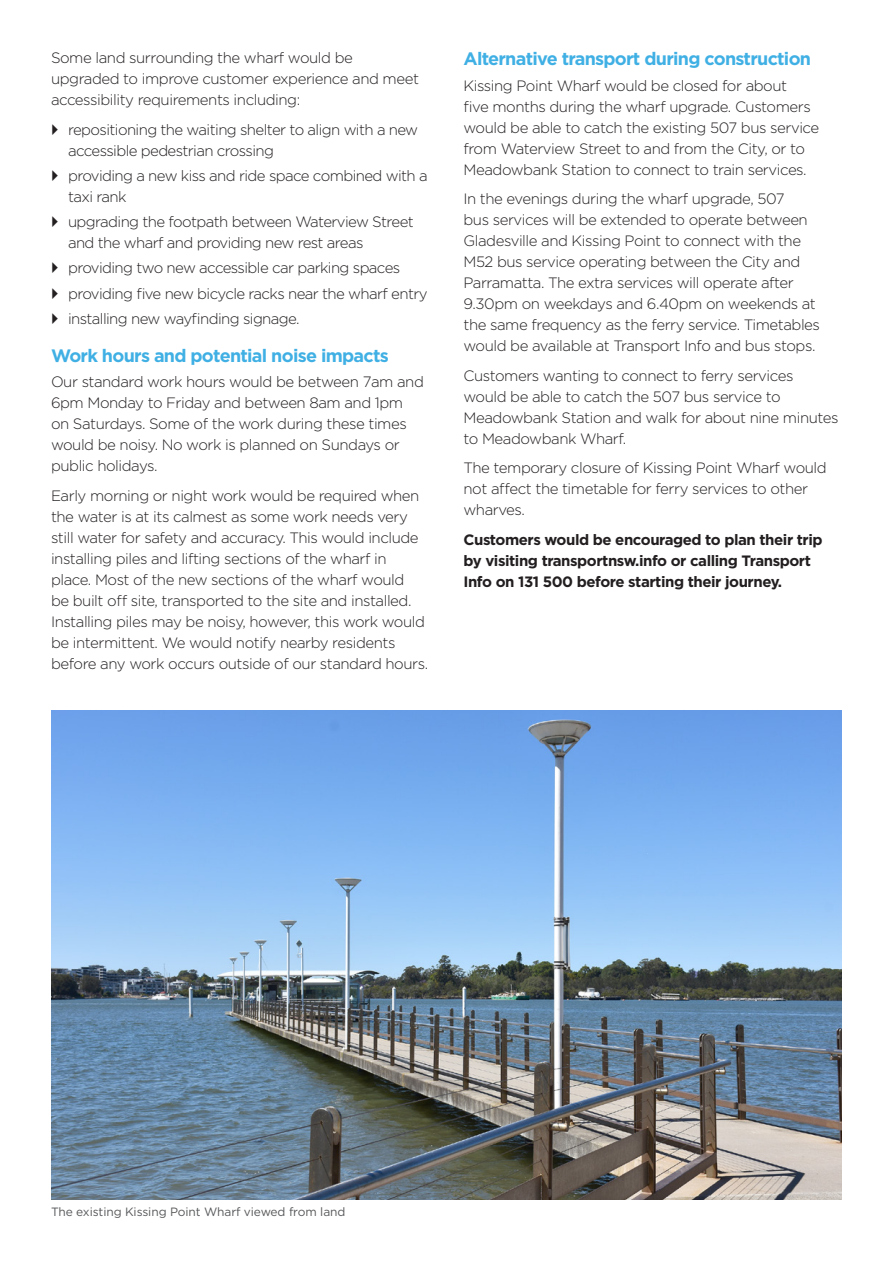
<style>
.page{position:relative;width:893px;height:1263px;background:#fff}
.page>*{position:absolute;margin:0;border:0;box-sizing:border-box;transform-origin:0 0}
.SUB_1{font:700 18px "Gotham";letter-spacing:-.04em;color:#40b0e4}
.BODY_1{font:300 15px/21px "Gotham";letter-spacing:-.03em;color:#231f20}
.BODY_1-2{font:700 15px/21px "Gotham";letter-spacing:-.03em;color:#231f20}
.CAPTIONS_GREY_LEFT{font:12px "Gotham";letter-spacing:-.01em;color:#57585a}
</style>
<div class="page">
<img style="left:51px;top:710px;width:791px;height:490px">
<p class="BODY_1" style="left:51px;top:47px;width:369px">Some land surrounding the wharf would be upgraded to improve customer experience and meet accessibility requirements including:</p>
<p class="BODY_1" style="left:68px;top:118px;width:352px">repositioning the waiting shelter to align with a new accessible pedestrian crossing</p>
<p class="BODY_1" style="left:68px;top:165px;width:361px">providing a new kiss and ride space combined with a taxi rank</p>
<p class="BODY_1" style="left:68px;top:211px;width:347px">upgrading the footpath between Waterview Street and the wharf and providing new rest areas</p>
<p class="BODY_1" style="left:68px;top:257px;width:334px">providing two new accessible car parking spaces</p>
<p class="BODY_1" style="left:68px;top:282px;width:361px">providing five new bicycle racks near the wharf entry</p>
<p class="BODY_1" style="left:68px;top:308px;width:233px">installing new wayfinding signage.</p>
<p class="SUB_1" style="left:51px;top:343px;width:339px">Work hours and potential noise impacts</p>
<p class="BODY_1" style="left:51px;top:371px;width:374px">Our standard work hours would be between 7am and 6pm Monday to Friday and between 8am and 1pm on Saturdays. Some of the work during these times would be noisy. No work is planned on Sundays or public holidays.</p>
<p class="BODY_1" style="left:51px;top:484px;width:379px">Early morning or night work would be required when the water is at its calmest as some work needs very still water for safety and accuracy. This would include installing piles and lifting sections of the wharf in place. Most of the new sections of the wharf would<br>be built off site, transported to the site and installed.<br>Installing piles may be noisy, however, this work would be intermittent. We would notify nearby residents before any work occurs outside of our standard hours.</p>
<p class="SUB_1" style="left:463px;top:47px;width:349px">Alternative transport during construction</p>
<p class="BODY_1" style="left:463px;top:74px;width:357px">Kissing Point Wharf would be closed for about<br>five months during the wharf upgrade. Customers would be able to catch the existing 507 bus service from Waterview Street to and from the City, or to Meadowbank Station to connect to train services.</p>
<p class="BODY_1" style="left:463px;top:188px;width:358px">In the evenings during the wharf upgrade, 507<br>bus services will be extended to operate between Gladesville and Kissing Point to connect with the M52 bus service operating between the City and Parramatta. The extra services will operate after 9.30pm on weekdays and 6.40pm on weekends at the same frequency as the ferry service. Timetables would be available at Transport Info and bus stops.</p>
<p class="BODY_1" style="left:463px;top:364px;width:377px">Customers wanting to connect to ferry services would be able to catch the 507 bus service to Meadowbank Station and walk for about nine minutes to Meadowbank Wharf.</p>
<p class="BODY_1" style="left:463px;top:457px;width:365px">The temporary closure of Kissing Point Wharf would not affect the timetable for ferry services to other wharves.</p>
<p class="BODY_1-2" style="left:463px;top:529px;width:361px">Customers would be encouraged to plan their trip by visiting transportnsw.info or calling Transport<br>Info on 131 500 before starting their journey.</p>
<p class="CAPTIONS_GREY_LEFT" style="left:51px;top:1204px;width:296px">The existing Kissing Point Wharf viewed from land</p>
</div>
